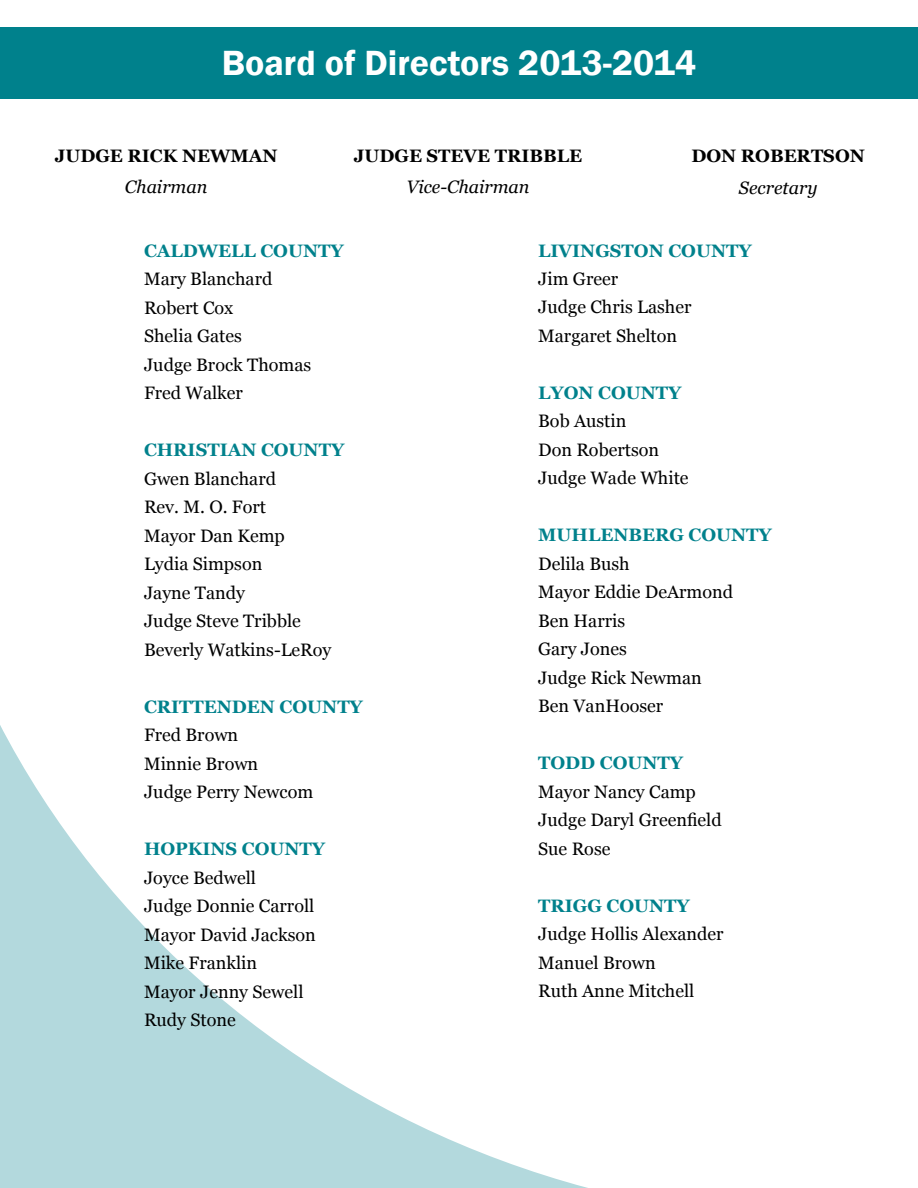
<style>
.page{position:relative;width:918px;height:1188px;background:#fff}
.page>*{position:absolute;margin:0;border:0;box-sizing:border-box;transform-origin:0 0}
.t1{font:600 36px "Franklin Gothic";color:#fff}
.t2{font:18px/28.5px "Georgia";color:#000}
.t3{font:700 18px "Georgia";color:#00818c}
.t4{font:700 18px "Georgia";color:#000}
.t5{font:italic 18px "Georgia";color:#000}
</style>
<div class="page">
<svg style="left:0;top:725px;width:588px;height:463px"></svg>
<div style="left:0;top:27px;width:918px;height:72px;background:#00818c"></div>
<h1 class="t1" style="left:222px;top:41px;width:476px">Board of Directors 2013-2014</h1>
<p class="t4" style="left:55px;top:144px;width:224px">JUDGE RICK NEWMAN</p>
<p class="t5" style="left:125px;top:176px;width:84px">Chairman</p>
<p class="t4" style="left:354px;top:144px;width:230px">JUDGE STEVE TRIBBLE</p>
<p class="t5" style="left:406px;top:176px;width:125px">Vice-Chairman</p>
<p class="t4" style="left:692px;top:144px;width:175px">DON ROBERTSON</p>
<p class="t5" style="left:739px;top:176px;width:80px">Secretary</p>
<p class="t3" style="left:144px;top:239px;width:201px">CALDWELL COUNTY</p>
<p class="t2" style="left:144px;top:265px;width:169px">Mary Blanchard<br>Robert Cox<br>Shelia Gates<br>Judge Brock Thomas<br>Fred Walker</p>
<p class="t3" style="left:144px;top:438px;width:202px">CHRISTIAN COUNTY</p>
<p class="t2" style="left:144px;top:465px;width:189px">Gwen Blanchard<br>Rev. M. O. Fort<br>Mayor Dan Kemp<br>Lydia Simpson<br>Jayne Tandy<br>Judge Steve Tribble<br>Beverly Watkins-LeRoy</p>
<p class="t3" style="left:144px;top:695px;width:220px">CRITTENDEN COUNTY</p>
<p class="t2" style="left:144px;top:721px;width:171px">Fred Brown<br>Minnie Brown<br>Judge Perry Newcom</p>
<p class="t3" style="left:144px;top:837px;width:183px">HOPKINS COUNTY</p>
<p class="t2" style="left:144px;top:863px;width:173px">Joyce Bedwell<br>Judge Donnie Carroll<br>Mayor David Jackson<br>Mike Franklin<br>Mayor Jenny Sewell<br>Rudy Stone</p>
<p class="t3" style="left:538px;top:239px;width:215px">LIVINGSTON COUNTY</p>
<p class="t2" style="left:538px;top:265px;width:155px">Jim Greer<br>Judge Chris Lasher<br>Margaret Shelton</p>
<p class="t3" style="left:538px;top:381px;width:145px">LYON COUNTY</p>
<p class="t2" style="left:538px;top:407px;width:152px">Bob Austin<br>Don Robertson<br>Judge Wade White</p>
<p class="t3" style="left:538px;top:524px;width:235px">MUHLENBERG COUNTY</p>
<p class="t2" style="left:538px;top:550px;width:196px">Delila Bush<br>Mayor Eddie DeArmond<br>Ben Harris<br>Gary Jones<br>Judge Rick Newman<br>Ben VanHooser</p>
<p class="t3" style="left:538px;top:752px;width:146px">TODD COUNTY</p>
<p class="t2" style="left:538px;top:778px;width:185px">Mayor Nancy Camp<br>Judge Daryl Greenfield<br>Sue Rose</p>
<p class="t3" style="left:538px;top:894px;width:153px">TRIGG COUNTY</p>
<p class="t2" style="left:538px;top:920px;width:187px">Judge Hollis Alexander<br>Manuel Brown<br>Ruth Anne Mitchell</p>
</div>
